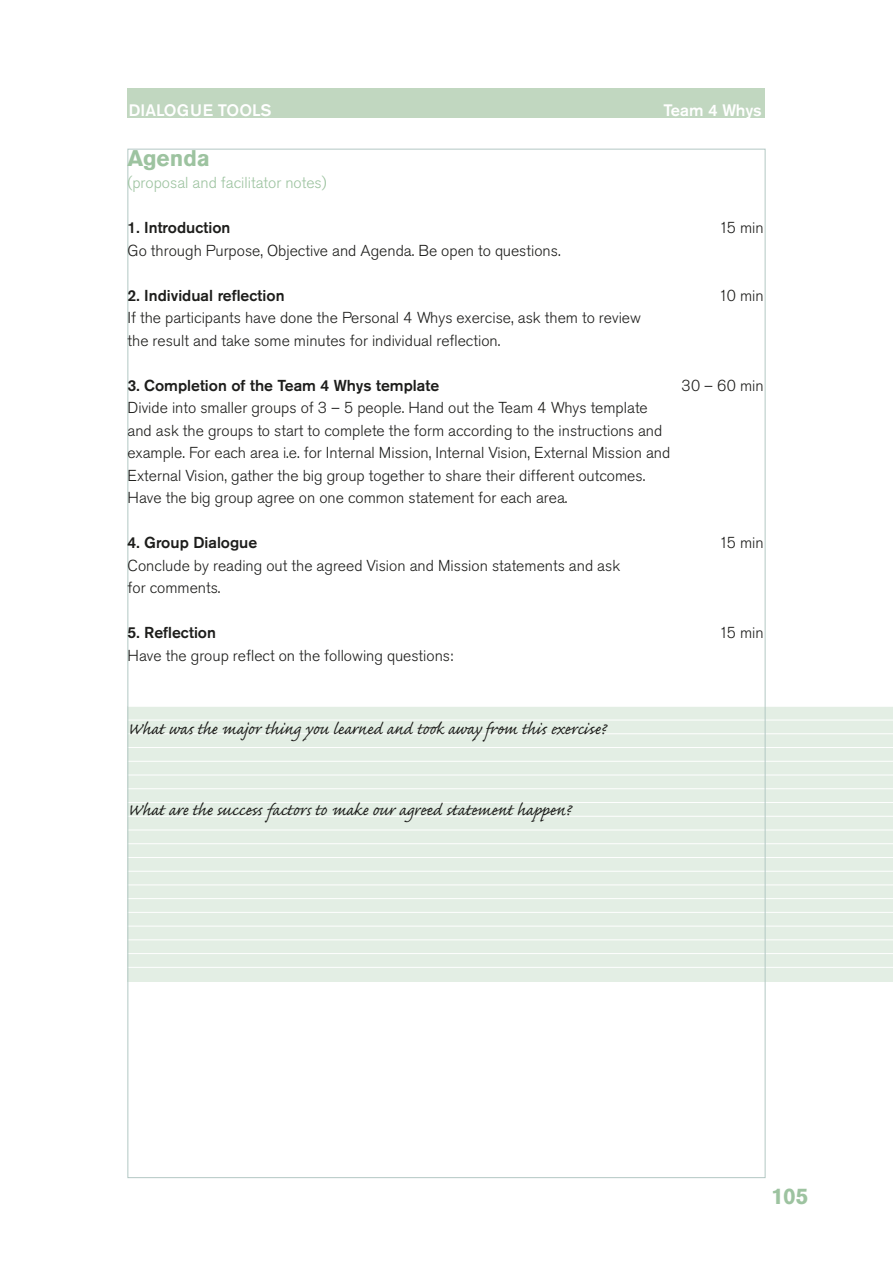
<style>
.page{position:relative;width:893px;height:1263px;background:#fff}
.page>*{position:absolute;margin:0;border:0;box-sizing:border-box;transform-origin:0 0}
.t1{font:700 22.5px "Akzidenz Grotesk Pro";color:#9dc3a0}
.t2{font:21px "Caflisch Script Pro";color:#1d1d1b}
.t3{font:500 16.5px "Akzidenz Grotesk Pro";color:#fff}
.t4{font:300 15.75px/22.5px "Akzidenz Grotesk Pro";color:#1d1d1b}
.t5{font:500 15.75px "Akzidenz Grotesk Pro";color:#1d1d1b}
.t6{font:300 15.75px "Akzidenz Grotesk Pro";color:#9dc3a0}
</style>
<div class="page">
<div style="left:128px;top:706px;width:765px;height:276px;background:#e3eee4"></div>
<hr style="left:128px;top:706px;width:765px;height:1px;background:#fff">
<hr style="left:128px;top:747px;width:765px;height:1px;background:#fff">
<hr style="left:128px;top:761px;width:765px;height:1px;background:#fff">
<hr style="left:128px;top:775px;width:765px;height:1px;background:#fff">
<hr style="left:128px;top:788px;width:765px;height:1px;background:#fff">
<hr style="left:128px;top:802px;width:765px;height:1px;background:#fff">
<hr style="left:128px;top:830px;width:765px;height:1px;background:#fff">
<hr style="left:128px;top:843px;width:765px;height:1px;background:#fff">
<hr style="left:128px;top:857px;width:765px;height:1px;background:#fff">
<hr style="left:128px;top:871px;width:765px;height:1px;background:#fff">
<hr style="left:128px;top:816px;width:765px;height:1px;background:#fff">
<hr style="left:128px;top:720px;width:765px;height:1px;background:#fff">
<hr style="left:128px;top:733px;width:765px;height:1px;background:#fff">
<hr style="left:128px;top:898px;width:765px;height:1px;background:#fff">
<hr style="left:128px;top:939px;width:765px;height:1px;background:#fff">
<hr style="left:128px;top:953px;width:765px;height:1px;background:#fff">
<hr style="left:128px;top:967px;width:765px;height:1px;background:#fff">
<hr style="left:128px;top:912px;width:765px;height:1px;background:#fff">
<hr style="left:128px;top:926px;width:765px;height:1px;background:#fff">
<hr style="left:128px;top:884px;width:765px;height:1px;background:#fff">
<div style="left:128px;top:88px;width:637px;height:30px;background:#c1d7c0"></div>
<p class="t3" style="left:129px;top:99px;width:144px">DIALOGUE TOOLS</p>
<p class="t3" style="left:663px;top:99px;width:100px">Team 4 Whys</p>
<h1 class="t1" style="left:128px;top:143px;width:84px">Agenda</h1>
<p class="t6" style="left:128px;top:172px;width:201px">(proposal and facilitator notes)</p>
<p class="t5" style="left:128px;top:217px;width:104px">1. Introduction</p>
<p class="t4" style="left:719px;top:216px;width:46px">15 min</p>
<p class="t4" style="left:128px;top:239px;width:435px">Go through Purpose, Objective and Agenda. Be open to questions.</p>
<p class="t5" style="left:128px;top:285px;width:158px">2. Individual reflection</p>
<p class="t4" style="left:719px;top:284px;width:46px">10 min</p>
<p class="t4" style="left:128px;top:306px;width:515px">If the participants have done the Personal 4 Whys exercise, ask them to review the result and take some minutes for individual reflection.</p>
<p class="t5" style="left:128px;top:375px;width:313px">3. Completion of the Team 4 Whys template</p>
<p class="t4" style="left:681px;top:374px;width:84px">30 – 60 min</p>
<p class="t4" style="left:128px;top:396px;width:544px">Divide into smaller groups of 3 – 5 people. Hand out the Team 4 Whys template and ask the groups to start to complete the form according to the instructions and example. For each area i.e. for Internal Mission, Internal Vision, External Mission and External Vision, gather the big group together to share their different outcomes.<br>Have the big group agree on one common statement for each area.</p>
<p class="t5" style="left:128px;top:533px;width:131px">4. Group Dialogue</p>
<p class="t4" style="left:719px;top:532px;width:46px">15 min</p>
<p class="t4" style="left:128px;top:554px;width:494px">Conclude by reading out the agreed Vision and Mission statements and ask for comments.</p>
<p class="t5" style="left:128px;top:623px;width:90px">5. Reflection</p>
<p class="t4" style="left:719px;top:622px;width:46px">15 min</p>
<p class="t4" style="left:128px;top:644px;width:327px">Have the group reflect on the following questions:</p>
<h2 class="t2" style="left:128px;top:718px;width:480px">What was the major thing you learned and took away from this exercise?</h2>
<h2 class="t2" style="left:128px;top:799px;width:445px">What are the success factors to make our agreed statement happen?</h2>
<h1 class="t1" style="left:771px;top:1182px;width:39px">105</h1>
</div>
